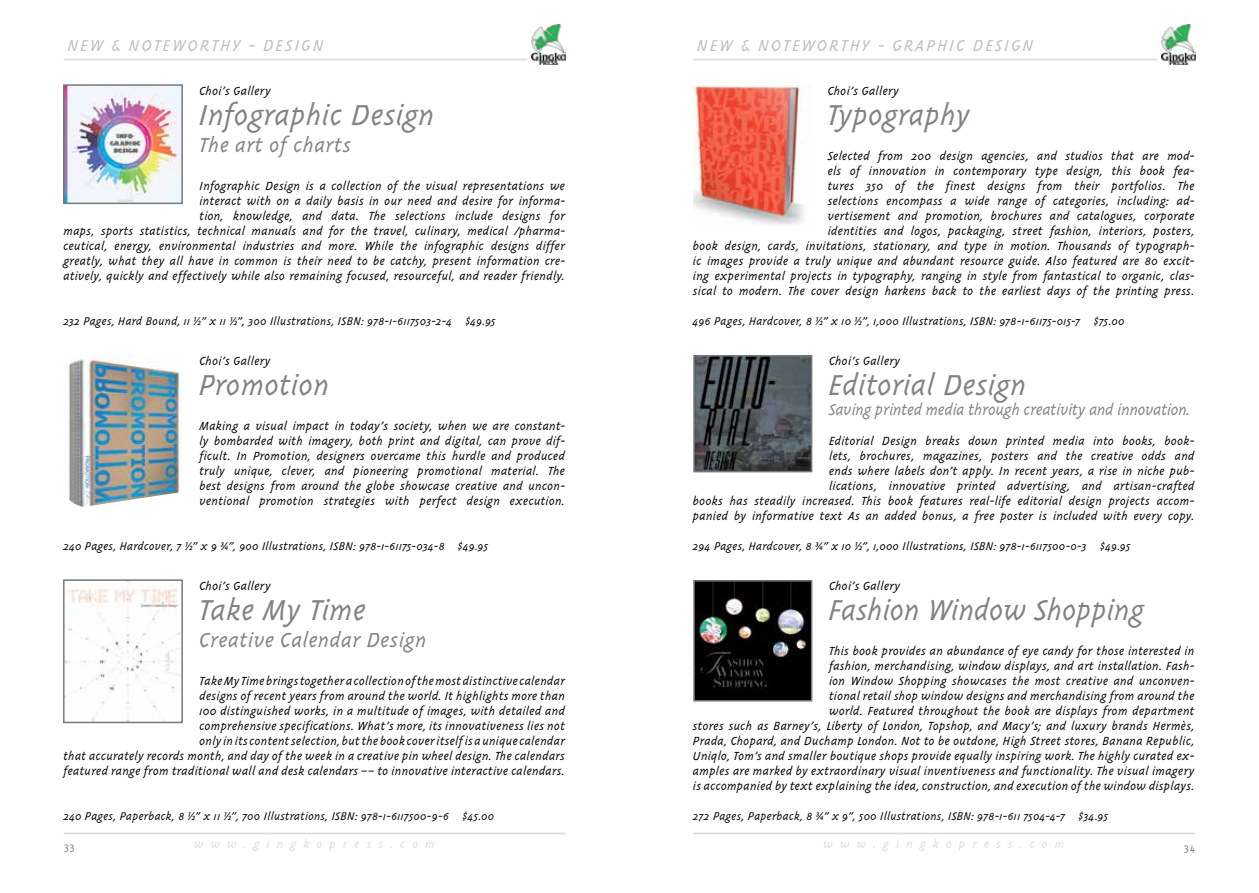
<style>
.page{position:relative;width:1259px;height:893px;background:#fff}
.page>*{position:absolute;margin:0;border:0;box-sizing:border-box;transform-origin:0 0}
.t1{font:italic 300 33px "Triplex";letter-spacing:-.02em;color:#808285}
.t2{font:italic 300 23.25px "Triplex";color:#808285}
.t3{font:italic 300 18px "Triplex";letter-spacing:.1em;color:#bcbec0}
.t4{font:italic 300 18px "Triplex";letter-spacing:-.03em;color:#808285}
.t5{font:italic 300 13.5px/15px "Triplex";color:#000;text-align:right}
.t6{font:italic 300 13.5px "Triplex";letter-spacing:.5em;color:#dcddde}
.t7{font:italic 300 12.75px "Triplex";color:#000}
.t8{font:300 12px "Triplex";color:#808285}
</style>
<div class="page">
<img style="left:1161px;top:24px;width:34px;height:41px">
<hr style="left:693px;top:59px;width:464px;height:1px;background:#dcddde">
<hr style="left:693px;top:832px;width:502px;height:2px;background:#dcddde">
<img style="left:532px;top:24px;width:34px;height:41px">
<hr style="left:64px;top:59px;width:463px;height:1px;background:#dcddde">
<hr style="left:64px;top:832px;width:502px;height:2px;background:#dcddde">
<img style="left:66px;top:87px;width:114px;height:114px">
<div style="left:63px;top:84px;width:120px;height:120px;border:2px solid #77787b"></div>
<img style="left:64px;top:355px;width:119px;height:152px">
<img style="left:693px;top:85px;width:113px;height:140px">
<img style="left:696px;top:358px;width:113px;height:111px">
<div style="left:693px;top:355px;width:119px;height:117px;border:2px solid #77787b"></div>
<img style="left:66px;top:586px;width:114px;height:134px">
<div style="left:63px;top:579px;width:120px;height:144px;border:2px solid #77787b"></div>
<img style="left:696px;top:583px;width:113px;height:115px">
<div style="left:693px;top:580px;width:119px;height:121px;border:2px solid #77787b"></div>
<h3 class="t3" style="left:68px;top:36px;width:258px">NEW &amp; NOTEWORTHY - DESIGN</h3>
<h3 class="t3" style="left:697px;top:36px;width:338px">NEW &amp; NOTEWORTHY - GRAPHIC DESIGN</h3>
<p class="t5" style="left:200px;top:84px;width:73px">Choi’s Gallery</p>
<h1 class="t1" style="left:200px;top:99px;width:238px">Infographic Design</h1>
<h2 class="t2" style="left:200px;top:134px;width:154px">The art of charts</h2>
<p class="t5" style="left:64px;top:179px;width:503px">Infographic Design is a collection of the visual representations we<br>interact with on a daily basis in our need and desire for informa-<br>tion, knowledge, and data. The selections include designs for<br>maps, sports statistics, technical manuals and for the travel, culinary, medical /pharma&shy;ceutical, energy, environmental industries and more. While the infographic designs differ greatly, what they all have in common is their need to be catchy, present information cre&shy;atively, quickly and effectively while also remaining focused, resourceful, and reader friendly.</p>
<p class="t5" style="left:828px;top:84px;width:73px">Choi’s Gallery</p>
<h1 class="t1" style="left:828px;top:99px;width:145px">Typography</h1>
<p class="t5" style="left:693px;top:149px;width:503px">Selected from 200 design agencies, and studios that are mod-<br>els of innovation in contemporary type design, this book fea-<br>tures 350 of the finest designs from their portfolios. The<br>selections encompass a wide range of categories, including: ad-<br>vertisement and promotion, brochures and catalogues, corporate<br>identities and logos, packaging, street fashion, interiors, posters,<br>book design, cards, invitations, stationary, and type in motion. Thousands of typograph&shy;ic images provide a truly unique and abundant resource guide. Also featured are 80 excit&shy;ing experimental projects in typography, ranging in style from fantastical to organic, clas&shy;sical to modern. The cover design harkens back to the earliest days of the printing press.</p>
<p class="t7" style="left:64px;top:315px;width:434px">232 Pages, Hard Bound, 11 ½” x 11 ½”, 300 Illustrations, ISBN: 978-1-6117503-2-4 $49.95</p>
<p class="t5" style="left:200px;top:354px;width:73px">Choi’s Gallery</p>
<h1 class="t1" style="left:200px;top:369px;width:133px">Promotion</h1>
<p class="t5" style="left:200px;top:419px;width:367px;text-align:justify">Making a visual impact in today’s society, when we are constant&shy;ly bombarded with imagery, both print and digital, can prove dif&shy;ficult. In Promotion, designers overcame this hurdle and produced truly unique, clever, and pioneering promotional material. The best designs from around the globe showcase creative and uncon&shy;ventional promotion strategies with perfect design execution.</p>
<p class="t7" style="left:64px;top:540px;width:426px">240 Pages, Hardcover, 7 ½” x 9 ¾”, 900 Illustrations, ISBN: 978-1-61175-034-8 $49.95</p>
<p class="t5" style="left:200px;top:579px;width:73px">Choi’s Gallery</p>
<h1 class="t1" style="left:200px;top:594px;width:169px">Take My Time</h1>
<h2 class="t2" style="left:200px;top:629px;width:229px">Creative Calendar Design</h2>
<p class="t5" style="left:64px;top:674px;width:503px">Take My Time brings together a collection of the most distinctive calendar<br>designs of recent years from around the world. It highlights more than<br>100 distinguished works, in a multitude of images, with detailed and<br>comprehensive specifications. What’s more, its innovativeness lies not<br>only in its content selection, but the book cover itself is a unique calendar<br>that accurately records month, and day of the week in a creative pin wheel design. The calendars featured range from traditional wall and desk calendars –– to innovative interactive calendars.</p>
<p class="t7" style="left:64px;top:810px;width:433px">240 Pages, Paperback, 8 ½” x 11 ½”, 700 Illustrations, ISBN: 978-1-6117500-9-6 $45.00</p>
<p class="t7" style="left:693px;top:315px;width:433px">496 Pages, Hardcover, 8 ½” x 10 ½”, 1,000 Illustrations, ISBN: 978-1-61175-015-7 $75.00</p>
<p class="t5" style="left:829px;top:354px;width:73px">Choi’s Gallery</p>
<h1 class="t1" style="left:829px;top:369px;width:200px">Editorial Design</h1>
<h3 class="t4" style="left:829px;top:401px;width:363px">Saving printed media through creativity and innovation.</h3>
<p class="t5" style="left:693px;top:434px;width:503px">Editorial Design breaks down printed media into books, book-<br>lets, brochures, magazines, posters and the creative odds and<br>ends where labels don’t apply. In recent years, a rise in niche pub-<br>lications, innovative printed advertising, and artisan-crafted<br>books has steadily increased. This book features real-life editorial design projects accom&shy;panied by informative text As an added bonus, a free poster is included with every copy.</p>
<p class="t7" style="left:693px;top:540px;width:439px">294 Pages, Hardcover, 8 ¾” x 10 ½”, 1,000 Illustrations, ISBN: 978-1-6117500-0-3 $49.95</p>
<p class="t5" style="left:829px;top:579px;width:73px">Choi’s Gallery</p>
<h1 class="t1" style="left:829px;top:594px;width:318px">Fashion Window Shopping</h1>
<p class="t5" style="left:693px;top:644px;width:503px">This book provides an abundance of eye candy for those interested in<br>fashion, merchandising, window displays, and art installation. Fash-<br>ion Window Shopping showcases the most creative and unconven-<br>tional retail shop window designs and merchandising from around the<br>world. Featured throughout the book are displays from department<br>stores such as Barney’s, Liberty of London, Topshop, and Macy’s; and luxury brands Hermès, Prada, Chopard, and Duchamp London. Not to be outdone, High Street stores, Banana Republic, Uniqlo, Tom’s and smaller boutique shops provide equally inspiring work. The highly curated ex&shy;amples are marked by extraordinary visual inventiveness and functionality. The visual imagery is accompanied by text explaining the idea, construction, and execution of the window displays.</p>
<p class="t7" style="left:693px;top:810px;width:417px">272 Pages, Paperback, 8 ¾” x 9”, 500 Illustrations, ISBN: 978-1-611 7504-4-7 $34.95</p>
<p class="t8" style="left:64px;top:840px;width:12px">33</p>
<p class="t6" style="left:194px;top:837px;width:243px">www.gingkopress.com</p>
<p class="t6" style="left:824px;top:837px;width:243px">www.gingkopress.com</p>
<p class="t8" style="left:1184px;top:841px;width:13px">34</p>
</div>
